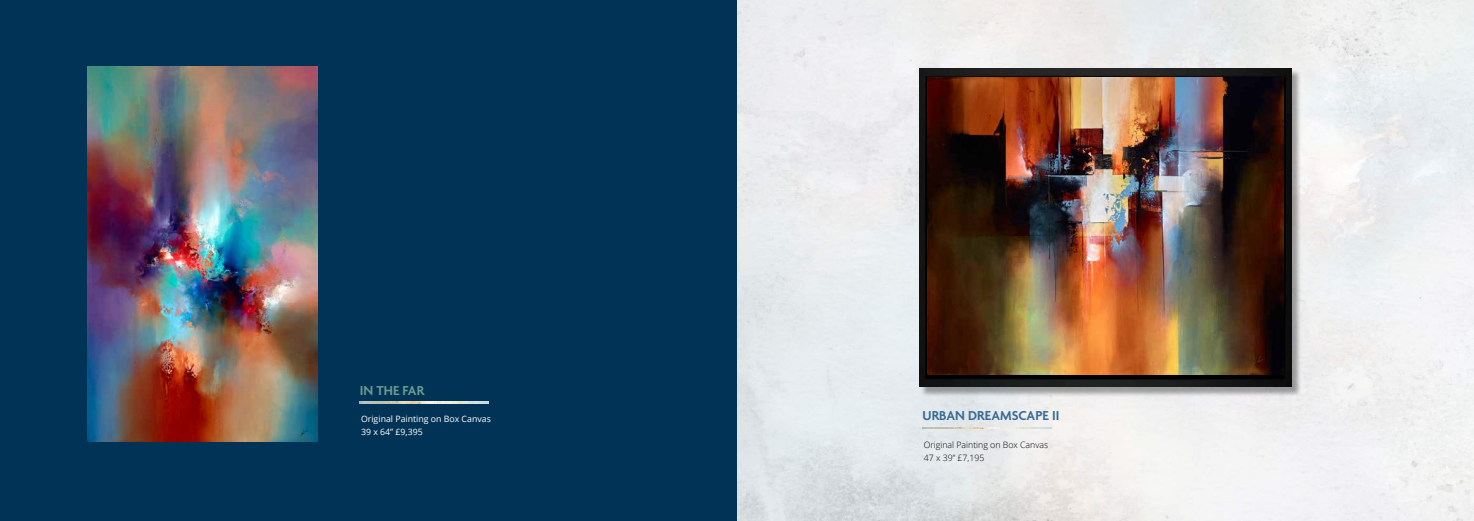
<style>
.page{position:relative;width:1474px;height:521px;background:#fff}
.page>*{position:absolute;margin:0;border:0;box-sizing:border-box;transform-origin:0 0}
.t1{font:600 14px "Agenda";color:#366b95}
.t2{font:600 14px "Agenda";color:#6c9c8e}
.t3{font:8.75px/13.1px "Open Sans";color:#fff}
.t4{font:300 8.75px/13.1px "Open Sans";color:#000}
</style>
<div class="page">
<div style="left:0;top:0;width:737px;height:521px;background:#013356"></div>
<img style="left:88px;top:66px;width:229px;height:376px">
<img style="left:360px;top:402px;width:129px;height:1px">
<img style="left:737px;top:0;width:736px;height:521px">
<div style="left:920px;top:69px;width:381px;height:328px;background:#000;opacity:.35"></div>
<img style="left:919px;top:68px;width:372px;height:319px">
<img style="left:927px;top:78px;width:356px;height:296px">
<img style="left:922px;top:427px;width:129px;height:2px">
<h1 class="t2" style="left:360px;top:382px;width:66px">IN THE FAR</h1>
<p class="t3" style="left:361px;top:412px;width:131px">Original Painting on Box Canvas<br>39 x 64” £9,395</p>
<h1 class="t1" style="left:922px;top:408px;width:138px">URBAN DREAMSCAPE II</h1>
<p class="t4" style="left:923px;top:438px;width:126px">Original Painting on Box Canvas<br>47 x 39” £7,195</p>
</div>
